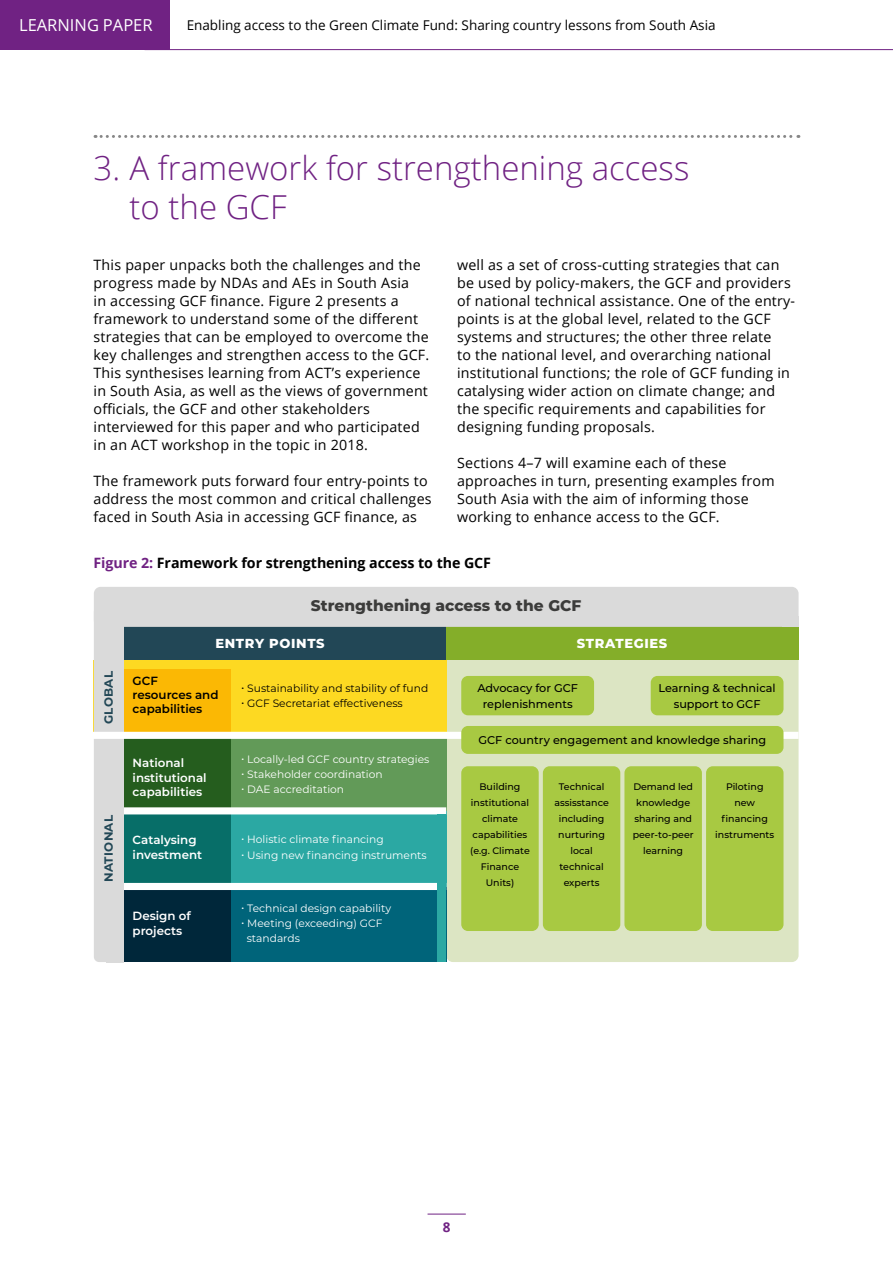
<style>
.page{position:relative;width:893px;height:1263px;background:#fff}
.page>*{position:absolute;margin:0;border:0;box-sizing:border-box;transform-origin:0 0}
.Heading_1_-_with_dot{font:300 33px/39px "Open Sans";color:#702283}
.t1{font:16.5px "Open Sans";color:#fff}
.t2{font:800 15.45px "Montserrat";color:#3c3c3b}
.Body{font:14.25px/18px "Open Sans";letter-spacing:.015em;color:#000}
.Figure_title{font:700 14.25px "Open Sans";letter-spacing:-.005em;color:#000}
.t3{font:13.5px "Open Sans";color:#000}
.t4{font:700 13.5px "Open Sans";color:#702283}
.t5{font:800 13.05px "Montserrat";letter-spacing:.05em;color:#fff}
.t6{font:600 11.85px/14.2px "Montserrat";color:#fff}
.t7{font:600 11.85px/14.2px "Montserrat";color:#000}
.t8{font:700 11.85px "Montserrat";letter-spacing:.025em;color:#224756}
.t9{font:500 11.25px/15.9px "Montserrat";color:#000;text-align:center}
.t10{font:10.65px/15.1px "Montserrat";color:#fff}
.t11{font:10.65px "Montserrat";color:#000}
.t12{font:500 9.45px/15.9px "Montserrat";color:#000;text-align:center}
.s1{color:#702283}
</style>
<div class="page">
<div style="left:0;top:0;width:170px;height:50px;background:#702283"></div>
<hr style="left:428px;top:1214px;width:38px;height:1px;background:#702283">
<hr style="left:145px;top:49px;width:748px;height:1px;background:#702283">
<svg style="left:95px;top:135px;width:704px;height:3px"></svg>
<div style="left:446px;top:616px;width:353px;height:346px;background:#dce5c3;border-radius:7px"></div>
<div style="left:461px;top:766px;width:78px;height:165px;background:#a8c942;border-radius:7px"></div>
<div style="left:543px;top:766px;width:77px;height:165px;background:#a8c942;border-radius:7px"></div>
<div style="left:624px;top:766px;width:78px;height:165px;background:#a8c942;border-radius:7px"></div>
<div style="left:706px;top:766px;width:77px;height:165px;background:#a8c942;border-radius:7px"></div>
<div style="left:651px;top:676px;width:132px;height:39px;background:#a8c942;border-radius:7px"></div>
<div style="left:461px;top:676px;width:133px;height:39px;background:#a8c942;border-radius:7px"></div>
<div style="left:94px;top:660px;width:352px;height:75px;background:#fdd922"></div>
<div style="left:96px;top:735px;width:350px;height:76px;background:#629a58"></div>
<div style="left:96px;top:735px;width:135px;height:76px;background:#255d1e"></div>
<div style="left:106px;top:886px;width:340px;height:76px;background:#00647a"></div>
<div style="left:96px;top:811px;width:350px;height:75px;background:#2ba8a3"></div>
<div style="left:96px;top:811px;width:135px;height:75px;background:#076e68"></div>
<div style="left:106px;top:886px;width:125px;height:76px;background:#00273a"></div>
<div style="left:446px;top:625px;width:352px;height:35px;background:#84ae29"></div>
<div style="left:94px;top:625px;width:352px;height:35px;background:#224756"></div>
<div style="left:94px;top:587px;width:705px;height:40px;background:#dadada;border-radius:7px"></div>
<div style="left:94px;top:660px;width:137px;height:75px;background:#fbb804"></div>
<div style="left:106px;top:607px;width:18px;height:355px;background:#dadada"></div>
<div style="left:94px;top:607px;width:18px;height:355px;background:#dadada;border-radius:5px"></div>
<div style="left:89px;top:732px;width:710px;height:7px;background:#fff"></div>
<div style="left:124px;top:807px;width:322px;height:7px;background:#fff"></div>
<div style="left:124px;top:883px;width:322px;height:7px;background:#fff"></div>
<div style="left:461px;top:726px;width:322px;height:28px;background:#a8c942;border-radius:7px"></div>
<div style="left:437px;top:815px;width:9px;height:147px;background:#2ba8a3"></div>
<div style="left:124px;top:660px;width:322px;height:8px;background:#fdd922"></div>
<div style="left:782px;top:616px;width:17px;height:11px;background:#dadada"></div>
<p class="t1" style="left:19px;top:14px;width:135px">LEARNING PAPER</p>
<p class="t3" style="left:187px;top:16px;width:530px">Enabling access to the Green Climate Fund: Sharing country lessons from South Asia</p>
<p class="Heading_1_-_with_dot" style="left:130px;top:148px;width:561px;text-indent:-36px">3. A framework for strengthening access to the GCF</p>
<p class="Body" style="left:94px;top:255px;width:337px">This paper unpacks both the challenges and the progress made by NDAs and AEs in South Asia<br>in accessing GCF finance. Figure 2 presents a framework to understand some of the different strategies that can be employed to overcome the key challenges and strengthen access to the GCF.<br>This synthesises learning from ACT’s experience in South Asia, as well as the views of government officials, the GCF and other stakeholders interviewed for this paper and who participated in an ACT workshop in the topic in 2018.</p>
<p class="Body" style="left:94px;top:471px;width:340px">The framework puts forward four entry-points to address the most common and critical challenges faced in South Asia in accessing GCF finance, as</p>
<p class="Body" style="left:457px;top:255px;width:340px">well as a set of cross-cutting strategies that can be used by policy-makers, the GCF and providers of national technical assistance. One of the entry&shy;points is at the global level, related to the GCF systems and structures; the other three relate<br>to the national level, and overarching national institutional functions; the role of GCF funding in catalysing wider action on climate change; and the specific requirements and capabilities for designing funding proposals.</p>
<p class="Body" style="left:457px;top:453px;width:319px">Sections 4–7 will examine each of these approaches in turn, presenting examples from South Asia with the aim of informing those working to enhance access to the GCF.</p>
<p class="Figure_title" style="left:94px;top:553px;width:399px"><span class="s1">Figure 2:</span> Framework for strengthening access to the GCF</p>
<p class="t2" style="left:311px;top:595px;width:272px">Strengthening access to the GCF</p>
<p class="t8" style="left:100px;top:724px;width:54px;rotate:-90deg">GLOBAL</p>
<p class="t8" style="left:100px;top:882px;width:69px;rotate:-90deg">NATIONAL</p>
<p class="t5" style="left:215px;top:634px;width:111px">ENTRY POINTS</p>
<p class="t5" style="left:577px;top:634px;width:92px">STRATEGIES</p>
<p class="t7" style="left:133px;top:673px;width:87px">GCF resources and capabilities</p>
<p class="t6" style="left:133px;top:755px;width:75px">National institutional capabilities</p>
<p class="t11" style="left:241px;top:681px;width:189px">• Sustainability and stability of fund</p>
<p class="t11" style="left:241px;top:696px;width:163px">• GCF Secretariat effectiveness</p>
<p class="t10" style="left:241px;top:751px;width:190px">• Locally-led GCF country strategies</p>
<p class="t10" style="left:241px;top:766px;width:143px">• Stakeholder coordination</p>
<p class="t10" style="left:241px;top:781px;width:105px">• DAE accreditation</p>
<p class="t6" style="left:133px;top:832px;width:71px">Catalysing investment</p>
<p class="t10" style="left:241px;top:832px;width:144px">• Holistic climate financing</p>
<p class="t10" style="left:241px;top:847px;width:187px">• Using new financing instruments</p>
<p class="t6" style="left:133px;top:908px;width:60px">Design of projects</p>
<p class="t10" style="left:241px;top:900px;width:151px">• Technical design capability</p>
<p class="t10" style="left:247px;top:915px;width:137px;text-indent:-6px">• Meeting (exceeding) GCF standards</p>
<p class="t9" style="left:477px;top:679px;width:102px">Advocacy for GCF replenishments</p>
<p class="t9" style="left:659px;top:679px;width:119px">Learning &amp; technical support to GCF</p>
<p class="t9" style="left:478px;top:731px;width:289px">GCF country engagement and knowledge sharing</p>
<p class="t12" style="left:470px;top:779px;width:61px">Building institutional climate capabilities (e.g. Climate<br>Finance<br>Units)</p>
<p class="t12" style="left:554px;top:779px;width:56px">Technical assisstance including nurturing local technical experts</p>
<p class="t12" style="left:633px;top:779px;width:63px">Demand led knowledge sharing and peer-to-peer learning</p>
<p class="t12" style="left:715px;top:779px;width:61px">Piloting new financing instruments</p>
<p class="t4" style="left:443px;top:1217px;width:9px">8</p>
</div>
